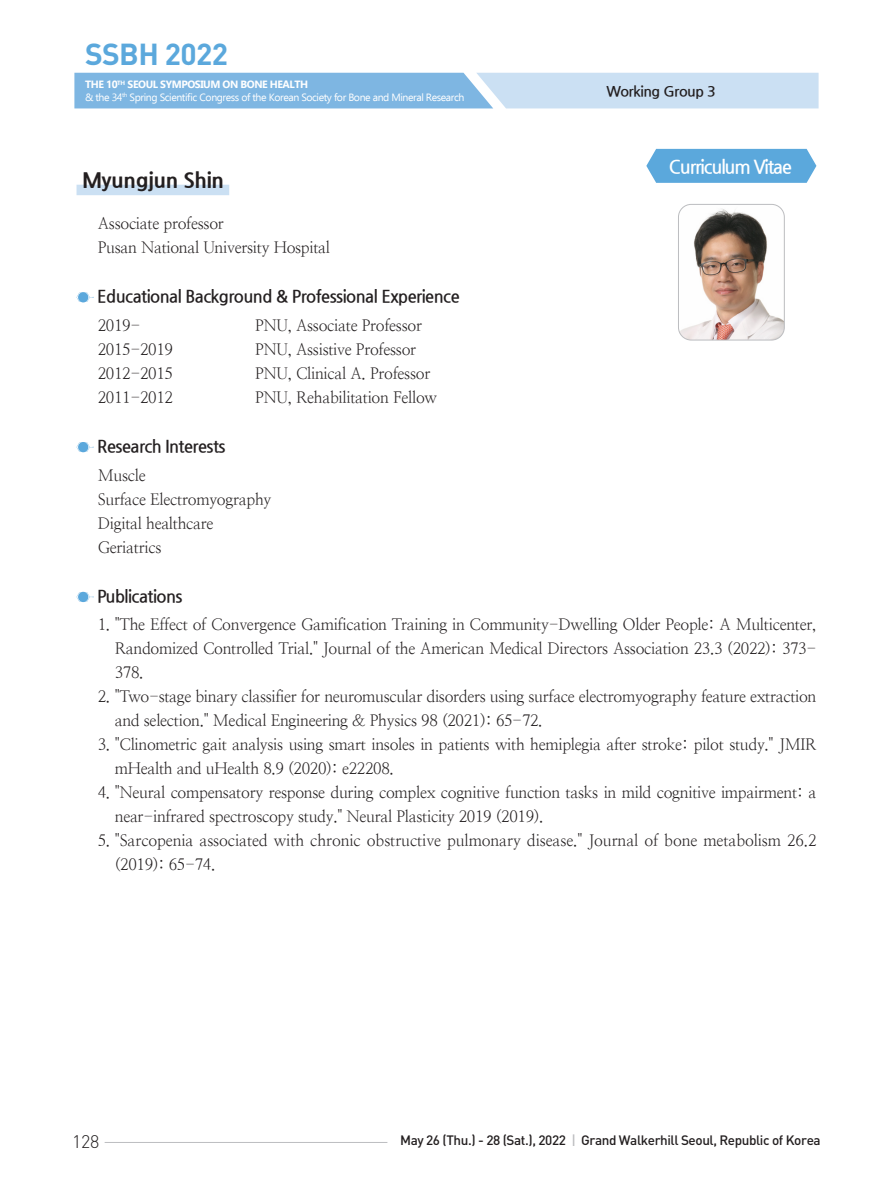
<style>
.page{position:relative;width:893px;height:1191px;background:#fff}
.page>*{position:absolute;margin:0;border:0;box-sizing:border-box;transform-origin:0 0}
.t1{font:700 30px "DIN Pro";letter-spacing:-.02em;color:#5ba8dc}
.cv-이름2{font:800 21px "Nanum Gothic";letter-spacing:-.02em;color:#231f20}
.t2{font:700 18.9px "Nanum Gothic";letter-spacing:-.06em;color:#fff;scale:.95 1}
.t3{font:300 18px "DIN Pro";color:#231f20}
.cv-구분{font:700 17.4px "Nanum Gothic";letter-spacing:-.03em;color:#231f20;scale:.95 1}
.cv-논문{font:15.75px/24px "Nanum Myeongjo";letter-spacing:-.02em;color:#231f20}
.cv-본문{font:15.75px "Nanum Myeongjo";letter-spacing:-.02em;color:#231f20}
.t4{font:700 14.25px "Nanum Gothic";letter-spacing:-.03em;color:#231f20}
.t5{font:500 13.5px "DIN Pro";letter-spacing:-.03em;color:#231f20}
.t6{font:10.5px/12.6px "Ebrima";letter-spacing:-.04em;color:#fff}
.s1{font-weight:700}
.s2{color:#bcbdc0}
</style>
<div class="page">
<hr style="left:105px;top:1142px;width:282px;height:1px;background:#bcbdc0">
<svg style="left:74px;top:73px;width:745px;height:35px;background:#a2c9e9"></svg>
<div style="left:77px;top:185px;width:152px;height:10px;background:#cbe0f3"></div>
<svg style="left:77px;top:293px;width:17px;height:9px"></svg>
<div style="left:78px;top:292px;width:10px;height:10px;background:#5ba8dc;border-radius:50%"></div>
<svg style="left:77px;top:442px;width:17px;height:10px"></svg>
<div style="left:78px;top:442px;width:10px;height:10px;background:#5ba8dc;border-radius:50%"></div>
<svg style="left:77px;top:592px;width:17px;height:9px"></svg>
<div style="left:78px;top:592px;width:10px;height:10px;background:#5ba8dc;border-radius:50%"></div>
<svg style="left:646px;top:149px;width:170px;height:34px;background:#64adde"></svg>
<img style="left:678px;top:204px;width:106px;height:136px">
<div style="left:678px;top:204px;width:106px;height:136px;border:1px solid #bcbdc0;border-radius:13px"></div>
<h1 class="t1" style="left:85px;top:34px;width:145px">SSBH 2022</h1>
<p class="t6" style="left:85px;top:78px;width:381px"><span class="s1">THE 10</span><sup>TH</sup> <span class="s1">SEOUL SYMPOSIUM ON BONE HEALTH<br></span>&amp; the 34<sup>th</sup> Spring Scientific Congress of the Korean Society for Bone and Mineral Research</p>
<p class="t4" style="left:607px;top:84px;width:111px">Working Group 3</p>
<p class="t2" style="left:669px;top:158px;width:131px">Curriculum Vitae</p>
<p class="cv-이름2" style="left:82px;top:169px;width:144px">Myungjun Shin</p>
<p class="cv-본문" style="left:98px;top:214px;width:128px">Associate professor</p>
<p class="cv-본문" style="left:98px;top:238px;width:234px">Pusan National University Hospital</p>
<p class="cv-구분" style="left:97px;top:288px;width:383px">Educational Background &amp; Professional Experience</p>
<p class="cv-본문" style="left:98px;top:316px;width:44px">2019-</p>
<p class="cv-본문" style="left:255px;top:316px;width:168px">PNU, Associate Professor</p>
<p class="cv-본문" style="left:98px;top:340px;width:77px">2015-2019</p>
<p class="cv-본문" style="left:255px;top:340px;width:163px">PNU, Assistive Professor</p>
<p class="cv-본문" style="left:98px;top:364px;width:77px">2012-2015</p>
<p class="cv-본문" style="left:255px;top:364px;width:177px">PNU, Clinical A. Professor</p>
<p class="cv-본문" style="left:98px;top:388px;width:77px">2011-2012</p>
<p class="cv-본문" style="left:255px;top:388px;width:183px">PNU, Rehabilitation Fellow</p>
<p class="cv-구분" style="left:97px;top:438px;width:137px">Research Interests</p>
<p class="cv-본문" style="left:98px;top:465px;width:49px">Muscle</p>
<p class="cv-본문" style="left:98px;top:489px;width:175px">Surface Electromyography</p>
<p class="cv-본문" style="left:98px;top:513px;width:117px">Digital healthcare</p>
<p class="cv-본문" style="left:98px;top:537px;width:65px">Geriatrics</p>
<p class="cv-구분" style="left:97px;top:588px;width:91px">Publications</p>
<p class="cv-논문" style="left:115px;top:612px;width:703px;text-align:justify;text-indent:-17px">1. "The Effect of Convergence Gamification Training in Community-Dwelling Older People: A Multicenter, Randomized Controlled Trial." Journal of the American Medical Directors Association 23.3 (2022): 373- 378.</p>
<p class="cv-논문" style="left:115px;top:684px;width:703px;text-indent:-17px">2. "Two-stage binary classifier for neuromuscular disorders using surface electromyography feature extraction and selection." Medical Engineering &amp; Physics 98 (2021): 65-72.</p>
<p class="cv-논문" style="left:115px;top:732px;width:703px;text-indent:-17px">3. "Clinometric gait analysis using smart insoles in patients with hemiplegia after stroke: pilot study." JMIR mHealth and uHealth 8.9 (2020): e22208.</p>
<p class="cv-논문" style="left:115px;top:780px;width:703px;text-indent:-17px">4. "Neural compensatory response during complex cognitive function tasks in mild cognitive impairment: a near-infrared spectroscopy study." Neural Plasticity 2019 (2019).</p>
<p class="cv-논문" style="left:115px;top:828px;width:703px;text-indent:-17px">5. "Sarcopenia associated with chronic obstructive pulmonary disease." Journal of bone metabolism 26.2 (2019): 65-74.</p>
<p class="t3" style="left:72px;top:1129px;width:29px">128</p>
<p class="t5" style="left:400px;top:1131px;width:422px">May 26 (Thu.) - 28 (Sat.), 2022 <span class="s2">|</span> Grand Walkerhill Seoul, Republic of Korea</p>
</div>
